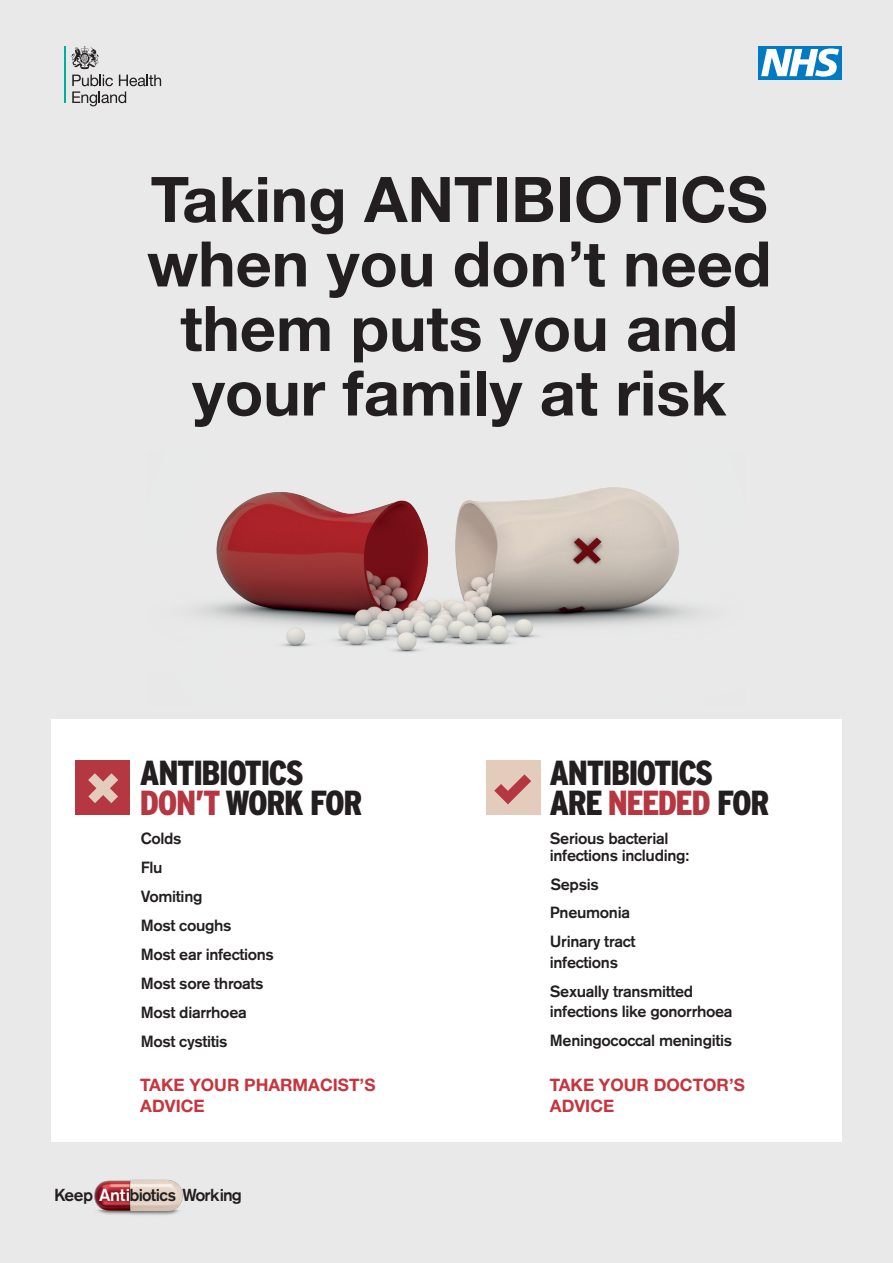
<style>
.page{position:relative;width:893px;height:1263px;background:#e9e9e9}
.page>*{position:absolute;margin:0;border:0;box-sizing:border-box;transform-origin:0 0}
.t1{font:700 63px/64.5px "Helvetica Neue";color:#231f20;text-align:center}
.t2{font:900 condensed 34.8px "Interstate";letter-spacing:-.04em;color:#231f20}
.t3{font:700 17.25px/20.7px "Helvetica Neue";color:#c7343d}
.t4{font:500 17.25px "Akzidenz Grotesk BE";letter-spacing:-.035em;color:#231f20}
.t5{font:500 16.05px/29px "Akzidenz Grotesk BE";letter-spacing:-.02em;color:#231f20}
.s1{color:#b43742}
.s2{color:#fff}
</style>
<div class="page">
<hr style="left:64px;top:46px;width:2px;height:57px;background:#00af9e">
<svg style="left:72px;top:75px;width:89px;height:31px"></svg>
<svg style="left:71px;top:46px;width:28px;height:23px"></svg>
<img style="left:94px;top:1179px;width:89px;height:36px">
<div style="left:759px;top:46px;width:83px;height:33px;background:#007ac2"></div>
<svg style="left:761px;top:49px;width:78px;height:28px"></svg>
<img style="left:196px;top:487px;width:505px;height:166px">
<div style="left:51px;top:720px;width:791px;height:422px;background:#fff"></div>
<div style="left:76px;top:760px;width:54px;height:55px;background:#b43742"></div>
<svg style="left:88px;top:773px;width:30px;height:30px"></svg>
<div style="left:486px;top:760px;width:55px;height:55px;background:#e4ccbd"></div>
<svg style="left:494px;top:774px;width:37px;height:30px"></svg>
<h1 class="t1" style="left:147px;top:166px;width:626px">Taking ANTIBIOTICS when you don’t need them puts you and your family at risk</h1>
<h2 class="t2" style="left:140px;top:752px;width:165px">ANTIBIOTICS</h2>
<h2 class="t2" style="left:549px;top:752px;width:165px">ANTIBIOTICS</h2>
<h2 class="t2" style="left:701px;top:782px;width:53px">FOR</h2>
<h2 class="t2" style="left:140px;top:782px;width:224px"><span class="s1">DON’T</span> WORK FOR</h2>
<h2 class="t2" style="left:549px;top:782px;width:222px">ARE <span class="s1">NEEDED</span> FOR</h2>
<h2 class="t2" style="left:140px;top:782px;width:227px"><span class="s1">DON’T</span> WORK FOR</h2>
<h2 class="t2" style="left:710px;top:782px;width:53px">FOR</h2>
<p class="t5" style="left:141px;top:825px;width:135px">Colds<br>Flu<br>Vomiting<br>Most coughs<br>Most ear infections<br>Most sore throats<br>Most diarrhoea<br>Most cystitis</p>
<p class="t5" style="left:550px;top:831px;width:141px;line-height:17.2px">Serious bacterial infections including:</p>
<p class="t5" style="left:550px;top:871px;width:50px">Sepsis</p>
<p class="t5" style="left:550px;top:899px;width:87px">Pneumonia<br>Urinary tract</p>
<p class="t5" style="left:550px;top:949px;width:145px">infections<br>Sexually transmitted</p>
<p class="t5" style="left:550px;top:998px;width:184px">infections like gonorrhoea<br>Meningococcal meningitis</p>
<p class="t3" style="left:140px;top:1074px;width:237px">TAKE YOUR PHARMACIST’S<br>ADVICE</p>
<p class="t3" style="left:550px;top:1074px;width:197px">TAKE YOUR DOCTOR’S<br>ADVICE</p>
<p class="t4" style="left:54px;top:1189px;width:189px">Keep <span class="s2">Anti</span>biotics Working</p>
</div>
